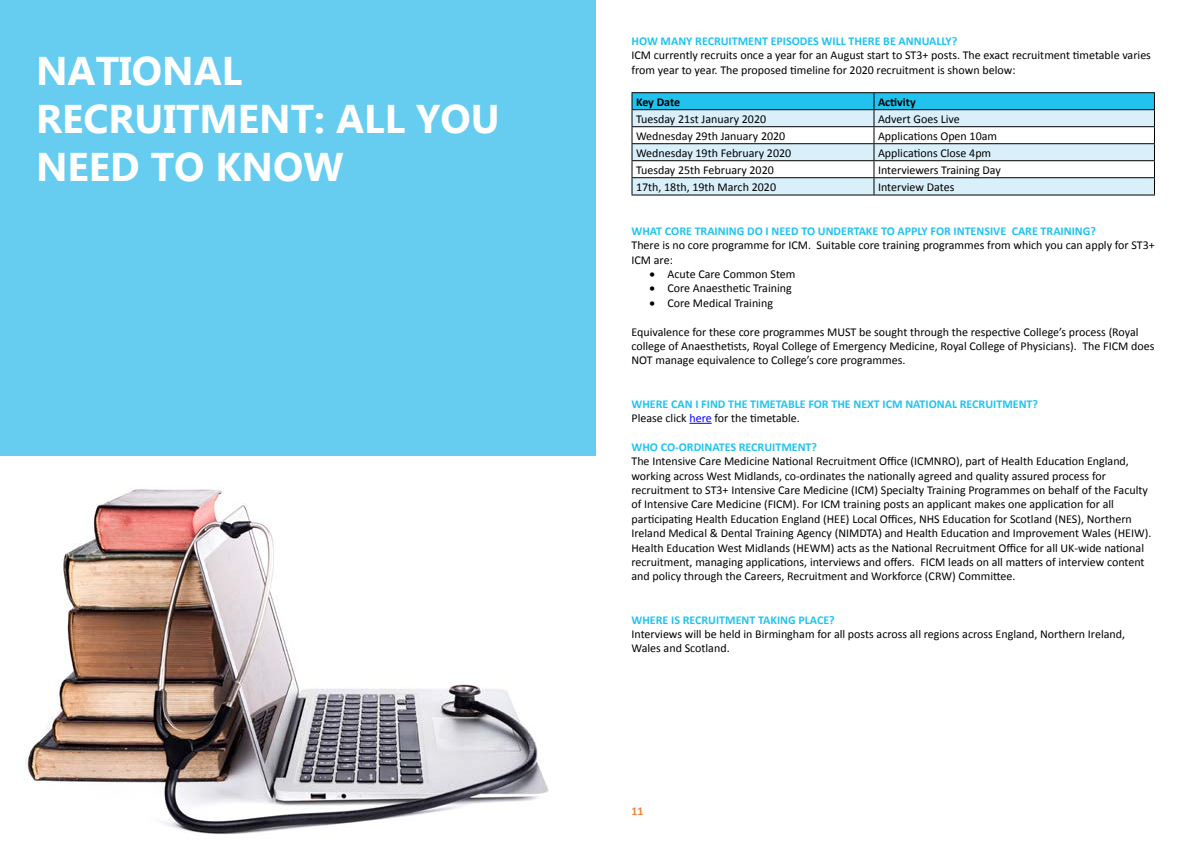
<style>
.page{position:relative;width:1191px;height:842px;background:#fff}
.page>*{position:absolute;margin:0;border:0;box-sizing:border-box;transform-origin:0 0}
.t1{font:700 40px/48px "Gadugi";color:#fff}
.t2{font:12px/14.4px "Calibri";color:#000}
.t3{font:700 12px/14.4px "Calibri";color:#21c3ee}
.t4{font:700 12px "Calibri";color:#000}
.t5{font:700 12px "Calibri";color:#f18441}
.s1{font-weight:400;color:#000}
.s2{font-weight:400;color:#00f}
</style>
<div class="page">
<div style="left:0;top:0;width:595px;height:842px;background:#66cdf1"></div>
<img style="left:0;top:456px;width:595px;height:386px">
<svg style="left:689px;top:423px;width:22px;height:1px"></svg>
<hr style="left:631px;top:92px;width:243px;height:1px;background:#000">
<hr style="left:874px;top:92px;width:281px;height:1px;background:#000">
<svg style="left:631px;top:93px;width:524px;height:101px"></svg>
<hr style="left:631px;top:194px;width:243px;height:1px;background:#000">
<hr style="left:874px;top:194px;width:281px;height:1px;background:#000">
<h1 class="t1" style="left:36px;top:47px;width:465px">NATIONAL<br>RECRUITMENT: ALL YOU<br>NEED TO KNOW</h1>
<p class="t3" style="left:631px;top:34px;width:327px">HOW MANY RECRUITMENT EPISODES WILL THERE BE ANNUALLY?</p>
<p class="t2" style="left:631px;top:48px;width:521px">ICM currently recruits once a year for an August start to ST3+ posts. The exact recruitment timetable varies from year to year. The proposed timeline for 2020 recruitment is shown below:</p>
<p class="t4" style="left:636px;top:94px;width:46px">Key Date</p>
<p class="t4" style="left:878px;top:94px;width:39px">Activity</p>
<p class="t2" style="left:636px;top:112px;width:132px">Tuesday 21st January 2020</p>
<p class="t2" style="left:878px;top:112px;width:83px">Advert Goes Live</p>
<p class="t2" style="left:636px;top:129px;width:151px">Wednesday 29th January 2020</p>
<p class="t2" style="left:878px;top:129px;width:121px">Applications Open 10am</p>
<p class="t2" style="left:636px;top:146px;width:157px">Wednesday 19th February 2020</p>
<p class="t2" style="left:878px;top:146px;width:115px">Applications Close 4pm</p>
<p class="t2" style="left:636px;top:163px;width:139px">Tuesday 25th February 2020</p>
<p class="t2" style="left:878px;top:163px;width:124px">Interviewers Training Day</p>
<p class="t2" style="left:636px;top:180px;width:142px">17th, 18th, 19th March 2020</p>
<p class="t2" style="left:878px;top:180px;width:78px">Interview Dates</p>
<p class="t3" style="left:631px;top:224px;width:466px">WHAT CORE TRAINING DO I NEED TO UNDERTAKE TO APPLY FOR INTENSIVE CARE TRAINING?</p>
<p class="t2" style="left:631px;top:238px;width:525px">There is no core programme for ICM. Suitable core training programmes from which you can apply for ST3+<br>ICM are:</p>
<p class="t2" style="left:649px;top:267px;width:147px">• Acute Care Common Stem</p>
<p class="t2" style="left:649px;top:281px;width:144px">• Core Anaesthetic Training</p>
<p class="t2" style="left:649px;top:296px;width:125px">• Core Medical Training</p>
<p class="t2" style="left:631px;top:324px;width:524px">Equivalence for these core programmes MUST be sought through the respective College’s process (Royal college of Anaesthetists, Royal College of Emergency Medicine, Royal College of Physicians). The FICM does<br>NOT manage equivalence to College’s core programmes.</p>
<p class="t3" style="left:631px;top:396px;width:408px">WHERE CAN I FIND THE TIMETABLE FOR THE NEXT ICM NATIONAL RECRUITMENT?<br><span class="s1">Please click</span> <span class="s2">here</span> <span class="s1">for the timetable.</span></p>
<p class="t3" style="left:631px;top:440px;width:187px">WHO CO-ORDINATES RECRUITMENT?</p>
<p class="t2" style="left:631px;top:454px;width:521px">The Intensive Care Medicine National Recruitment Office (ICMNRO), part of Health Education England, working across West Midlands, co-ordinates the nationally agreed and quality assured process for recruitment to ST3+ Intensive Care Medicine (ICM) Specialty Training Programmes on behalf of the Faculty of Intensive Care Medicine (FICM). For ICM training posts an applicant makes one application for all participating Health Education England (HEE) Local Offices, NHS Education for Scotland (NES), Northern Ireland Medical &amp; Dental Training Agency (NIMDTA) and Health Education and Improvement Wales (HEIW).<br>Health Education West Midlands (HEWM) acts as the National Recruitment Office for all UK-wide national recruitment, managing applications, interviews and offers. FICM leads on all matters of interview content and policy through the Careers, Recruitment and Workforce (CRW) Committee.</p>
<p class="t3" style="left:631px;top:612px;width:205px">WHERE IS RECRUITMENT TAKING PLACE?</p>
<p class="t2" style="left:631px;top:627px;width:495px">Interviews will be held in Birmingham for all posts across all regions across England, Northern Ireland,<br>Wales and Scotland.</p>
<p class="t5" style="left:631px;top:803px;width:14px">11</p>
</div>
